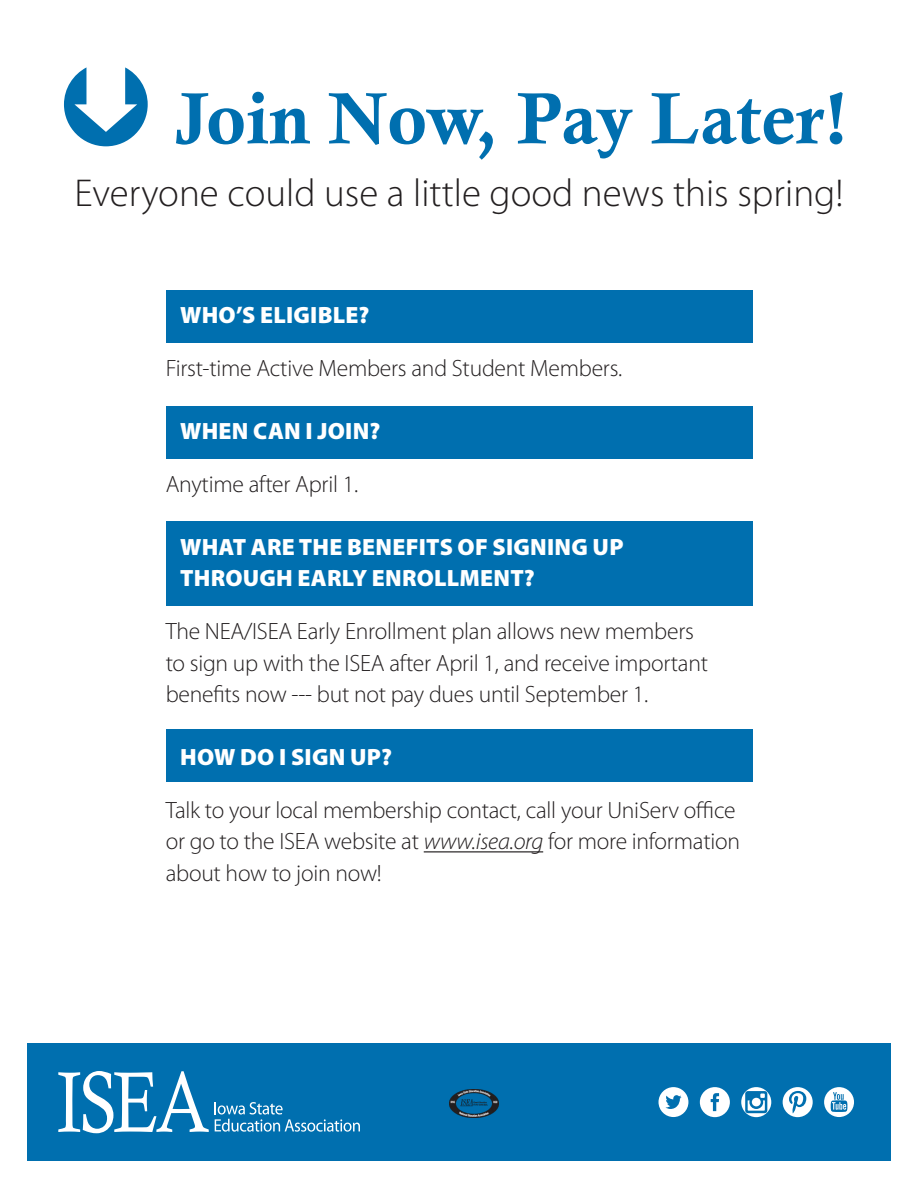
<style>
.page{position:relative;width:918px;height:1188px;background:#fff}
.page>*{position:absolute;margin:0;border:0;box-sizing:border-box;transform-origin:0 0}
.t1{font:72.9px "Calis MT Bol";color:#006faf}
.t2{font:300 39px "Myriad Pro";color:#231f20}
.t3{font:300 23.7px/31.5px "Myriad Pro";letter-spacing:-.01em;color:#231f20}
.t4{font:900 23.7px/31.5px "Myriad Pro";letter-spacing:.01em;color:#fff}
.s1{font-style:italic}
</style>
<div class="page">
<div style="left:166px;top:291px;width:586px;height:52px;background:#006faf"></div>
<div style="left:166px;top:406px;width:586px;height:52px;background:#006faf"></div>
<div style="left:166px;top:521px;width:586px;height:85px;background:#006faf"></div>
<div style="left:166px;top:729px;width:586px;height:52px;background:#006faf"></div>
<hr style="left:424px;top:851px;width:119px;height:1px;background:#231f20">
<div style="left:27px;top:1043px;width:864px;height:118px;background:#006faf"></div>
<svg style="left:58px;top:1071px;width:151px;height:62px"></svg>
<svg style="left:215px;top:1102px;width:145px;height:30px"></svg>
<svg style="left:64px;top:67px;width:84px;height:79px"></svg>
<svg style="left:700px;top:1087px;width:30px;height:30px"></svg>
<svg style="left:741px;top:1087px;width:30px;height:30px"></svg>
<svg style="left:659px;top:1087px;width:29px;height:30px"></svg>
<svg style="left:824px;top:1087px;width:30px;height:30px"></svg>
<svg style="left:783px;top:1087px;width:30px;height:30px"></svg>
<img style="left:449px;top:1090px;width:49px;height:27px">
<h1 class="t1" style="left:174px;top:77px;width:676px">Join Now, Pay Later!</h1>
<h2 class="t2" style="left:74px;top:170px;width:771px">Everyone could use a little good news this spring!</h2>
<p class="t4" style="left:180px;top:299px;width:191px">WHO’S ELIGIBLE?</p>
<p class="t3" style="left:166px;top:352px;width:458px">First-time Active Members and Student Members.</p>
<p class="t4" style="left:180px;top:415px;width:202px">WHEN CAN I JOIN?</p>
<p class="t3" style="left:166px;top:468px;width:194px">Anytime after April 1.</p>
<p class="t4" style="left:180px;top:530px;width:445px">WHAT ARE THE BENEFITS OF SIGNING UP<br>THROUGH EARLY ENROLLMENT?</p>
<p class="t3" style="left:166px;top:615px;width:544px">The NEA/ISEA Early Enrollment plan allows new members to sign up with the ISEA after April 1, and receive important benefits now --- but not pay dues until September 1.</p>
<p class="t4" style="left:180px;top:741px;width:213px">HOW DO I SIGN UP?</p>
<p class="t3" style="left:166px;top:794px;width:576px">Talk to your local membership contact, call your UniServ office or go to the ISEA website at <span class="s1">www.isea.org</span> for more information about how to join now!</p>
</div>
